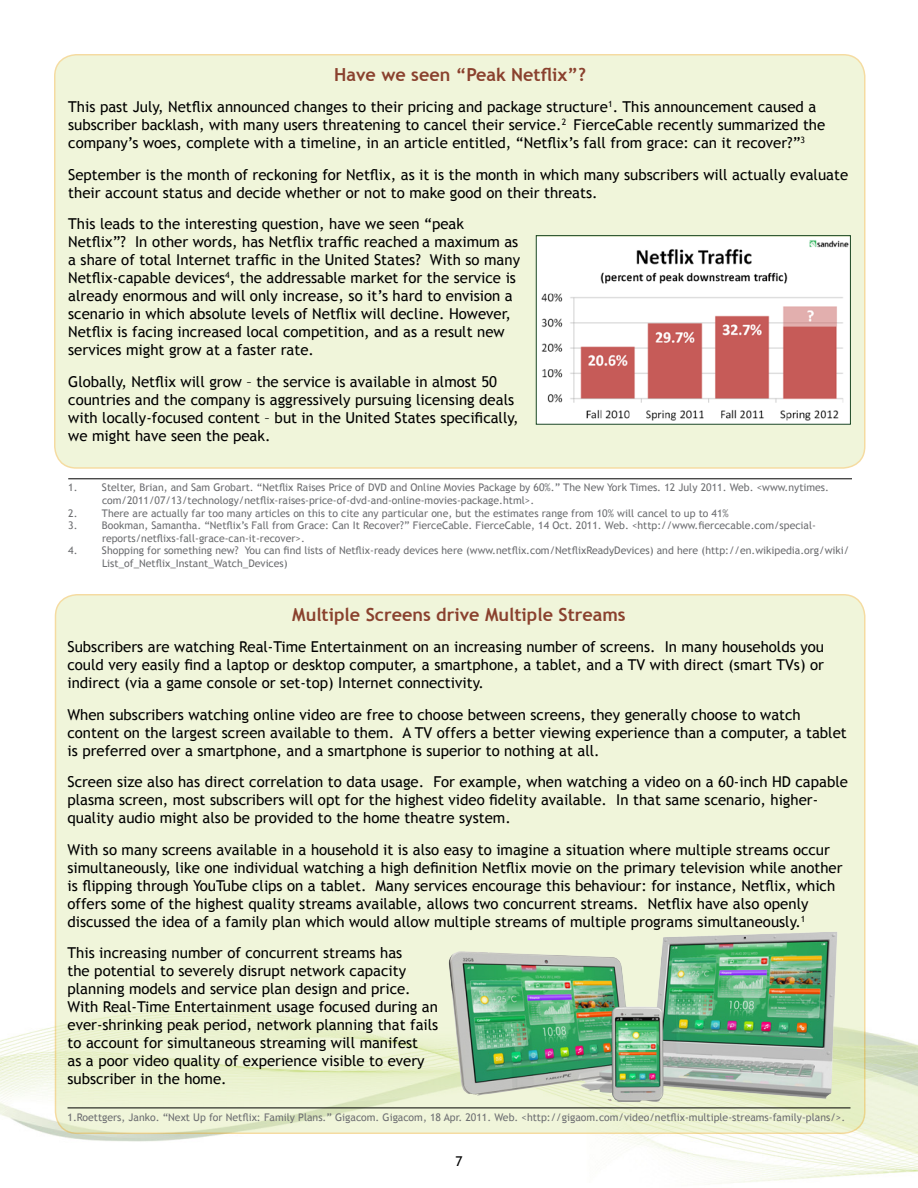
<style>
.page{position:relative;width:918px;height:1188px;background:#fff}
.page>*{position:absolute;margin:0;border:0;box-sizing:border-box;transform-origin:0 0}
.Featurette_Title{font:700 18px "Trebuchet MS";color:#8a412e}
.t1{font:15px/18px "Trebuchet MS";color:#000}
.t2{font:13.5px "Trebuchet MS";color:#000}
.Footnote{font:10.5px/12.6px "Trebuchet MS";color:#6d6e71}
</style>
<div class="page">
<img style="left:0;top:1010px;width:918px;height:174px">
<div style="left:55px;top:55px;width:810px;height:413px;background:#f0f5da;border-radius:22px"></div>
<div style="left:54px;top:54px;width:811px;height:415px;border:2px solid #e7a614;border-radius:22px"></div>
<div style="left:56px;top:595px;width:809px;height:538px;background:#f0f5da;border-radius:22px"></div>
<hr style="left:68px;top:479px;width:784px;height:1px;background:#000">
<img style="left:538px;top:237px;width:311px;height:185px">
<div style="left:536px;top:235px;width:315px;height:189px;border:1px solid #194621"></div>
<hr style="left:68px;top:1108px;width:782px;height:1px;background:#000">
<img style="left:448px;top:932px;width:388px;height:164px">
<p class="Featurette_Title" style="left:334px;top:63px;width:253px">Have we seen “Peak Netflix”?</p>
<p class="t1" style="left:68px;top:98px;width:759px">This past July, Netflix announced changes to their pricing and package structure<sup>1</sup>. This announcement caused a subscriber backlash, with many users threatening to cancel their service.<sup>2</sup> FierceCable recently summarized the company’s woes, complete with a timeline, in an article entitled, “Netflix’s fall from grace: can it recover?”<sup>3</sup></p>
<p class="t1" style="left:68px;top:166px;width:781px">September is the month of reckoning for Netflix, as it is the month in which many subscribers will actually evaluate their account status and decide whether or not to make good on their threats.</p>
<p class="t1" style="left:68px;top:215px;width:453px">This leads to the interesting question, have we seen “peak Netflix”? In other words, has Netflix traffic reached a maximum as a share of total Internet traffic in the United States? With so many Netflix-capable devices<sup>4</sup>, the addressable market for the service is already enormous and will only increase, so it’s hard to envision a scenario in which absolute levels of Netflix will decline. However, Netflix is facing increased local competition, and as a result new services might grow at a faster rate.</p>
<p class="t1" style="left:68px;top:373px;width:452px">Globally, Netflix will grow – the service is available in almost 50 countries and the company is aggressively pursuing licensing deals with locally-focused content – but in the United States specifically, we might have seen the peak.</p>
<p class="Footnote" style="left:102px;top:482px;width:729px;text-indent:-34px">1. Stelter, Brian, and Sam Grobart. “Netflix Raises Price of DVD and Online Movies Package by 60%.” The New York Times. 12 July 2011. Web. &lt;www.nytimes. com/2011/07/13/technology/netflix-raises-price-of-dvd-and-online-movies-package.html&gt;.</p>
<p class="Footnote" style="left:68px;top:507px;width:662px">2. There are actually far too many articles on this to cite any particular one, but the estimates range from 10% will cancel to up to 41%</p>
<p class="Footnote" style="left:102px;top:519px;width:716px;text-indent:-34px">3. Bookman, Samantha. “Netflix’s Fall from Grace: Can It Recover?” FierceCable. FierceCable, 14 Oct. 2011. Web. &lt;http://www.fiercecable.com/special&shy;reports/netflixs-fall-grace-can-it-recover&gt;.</p>
<p class="Footnote" style="left:102px;top:545px;width:749px;text-indent:-34px">4. Shopping for something new? You can find lists of Netflix-ready devices here (www.netflix.com/NetflixReadyDevices) and here (http://en.wikipedia.org/wiki/<br>List_of_Netflix_Instant_Watch_Devices)</p>
<p class="Featurette_Title" style="left:292px;top:603px;width:335px">Multiple Screens drive Multiple Streams</p>
<p class="t1" style="left:68px;top:638px;width:758px;text-align:justify">Subscribers are watching Real-Time Entertainment on an increasing number of screens. In many households you could very easily find a laptop or desktop computer, a smartphone, a tablet, and a TV with direct (smart TVs) or indirect (via a game console or set-top) Internet connectivity.</p>
<p class="t1" style="left:68px;top:706px;width:781px">When subscribers watching online video are free to choose between screens, they generally choose to watch content on the largest screen available to them. A TV offers a better viewing experience than a computer, a tablet is preferred over a smartphone, and a smartphone is superior to nothing at all.</p>
<p class="t1" style="left:68px;top:773px;width:782px">Screen size also has direct correlation to data usage. For example, when watching a video on a 60-inch HD capable plasma screen, most subscribers will opt for the highest video fidelity available. In that same scenario, higher&shy;quality audio might also be provided to the home theatre system.</p>
<p class="t1" style="left:68px;top:841px;width:777px">With so many screens available in a household it is also easy to imagine a situation where multiple streams occur simultaneously, like one individual watching a high definition Netflix movie on the primary television while another is flipping through YouTube clips on a tablet. Many services encourage this behaviour: for instance, Netflix, which offers some of the highest quality streams available, allows two concurrent streams. Netflix have also openly discussed the idea of a family plan which would allow multiple streams of multiple programs simultaneously.<sup>1</sup></p>
<p class="t1" style="left:68px;top:944px;width:372px">This increasing number of concurrent streams has<br>the potential to severely disrupt network capacity planning models and service plan design and price.<br>With Real-Time Entertainment usage focused during an ever-shrinking peak period, network planning that fails to account for simultaneous streaming will manifest<br>as a poor video quality of experience visible to every subscriber in the home.</p>
<p class="Footnote" style="left:68px;top:1111px;width:779px">1.Roettgers, Janko. “Next Up for Netflix: Family Plans.” Gigacom. Gigacom, 18 Apr. 2011. Web. &lt;http://gigaom.com/video/netflix-multiple-streams-family-plans/&gt;.</p>
<p class="t2" style="left:455px;top:1153px;width:9px">7</p>
</div>
